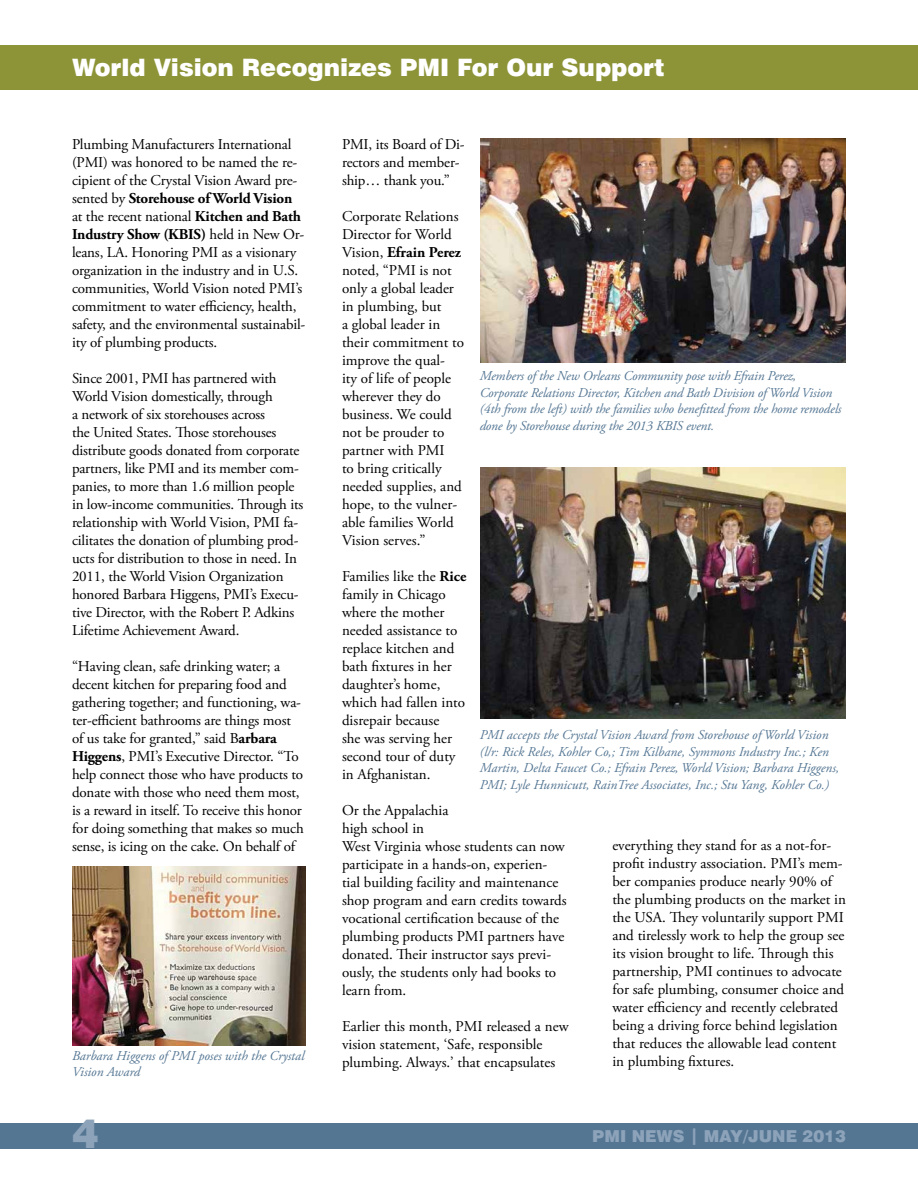
<style>
.page{position:relative;width:918px;height:1188px;background:#fff}
.page>*{position:absolute;margin:0;border:0;box-sizing:border-box;transform-origin:0 0}
.t1{font:900 40.5px "Swiss 721 BT";color:#8da3ba}
.t2{font:900 24px "Swiss 721 BT";color:#fff}
.t3{font:900 16.5px "Swiss 721 BT";color:#8da3ba}
.t4{font:15px/18px "Adobe Garamond Pro";letter-spacing:-.005em;color:#000}
.t5{font:italic 13.5px/16.5px "Adobe Garamond Pro";letter-spacing:-.01em;color:#547693}
.s1{font-weight:700}
</style>
<div class="page">
<div style="left:0;top:45px;width:918px;height:45px;background:#8d9438"></div>
<div style="left:0;top:1123px;width:918px;height:25px;background:#547693"></div>
<img style="left:72px;top:867px;width:234px;height:179px">
<img style="left:481px;top:138px;width:365px;height:225px">
<img style="left:481px;top:467px;width:365px;height:252px">
<h2 class="t2" style="left:72px;top:53px;width:345px">World Vision Recognizes PMI</h2>
<h2 class="t2" style="left:457px;top:53px;width:209px">For Our Support</h2>
<p class="t4" style="left:72px;top:136px;width:235px">Plumbing Manufacturers International (PMI) was honored to be named the re&shy;cipient of the Crystal Vision Award pre&shy;sented by <span class="s1">Storehouse of World Vision </span>at the recent national <span class="s1">Kitchen and Bath Industry Show (KBIS)</span> held in New Or&shy;leans, LA. Honoring PMI as a visionary organization in the industry and in U.S. communities, World Vision noted PMI’s commitment to water efficiency, health, safety, and the environmental sustainabil&shy;ity of plumbing products.</p>
<p class="t4" style="left:72px;top:370px;width:233px">Since 2001, PMI has partnered with World Vision domestically, through<br>a network of six storehouses across<br>the United States. Those storehouses distribute goods donated from corporate partners, like PMI and its member com&shy;panies, to more than 1.6 million people in low-income communities. Through its relationship with World Vision, PMI fa&shy;cilitates the donation of plumbing prod&shy;ucts for distribution to those in need. In 2011, the World Vision Organization honored Barbara Higgens, PMI’s Execu&shy;tive Director, with the Robert P. Adkins Lifetime Achievement Award.</p>
<p class="t4" style="left:72px;top:658px;width:233px">“Having clean, safe drinking water; a decent kitchen for preparing food and gathering together; and functioning, wa&shy;ter-efficient bathrooms are things most of us take for granted,” said B<span class="s1">arbara Higgens</span>, PMI’s Executive Director. “To help connect those who have products to donate with those who need them most, is a reward in itself. To receive this honor for doing something that makes so much sense, is icing on the cake. On behalf of</p>
<p class="t5" style="left:72px;top:1048px;width:234px">Barbara Higgens of PMI poses with the Crystal<br>Vision Award</p>
<p class="t4" style="left:342px;top:136px;width:124px">PMI, its Board of Di&shy;rectors and member&shy;ship… thank you.”</p>
<p class="t4" style="left:342px;top:208px;width:124px">Corporate Relations<br>Director for World<br>Vision, <span class="s1">Efrain Perez </span>noted, “PMI is not only a global leader in plumbing, but<br>a global leader in their commitment to improve the qual-<br>ity of life of people wherever they do business. We could not be prouder to partner with PMI<br>to bring critically needed supplies, and hope, to the vulner&shy;able families World<br>Vision serves.”</p>
<p class="t4" style="left:342px;top:568px;width:126px">Families like the <span class="s1">Rice </span>family in Chicago where the mother needed assistance to replace kitchen and bath fixtures in her daughter’s home, which had fallen into disrepair because<br>she was serving her second tour of duty in Afghanistan.</p>
<p class="t4" style="left:342px;top:802px;width:226px">Or the Appalachia<br>high school in<br>West Virginia whose students can now participate in a hands-on, experien&shy;tial building facility and maintenance shop program and earn credits towards vocational certification because of the plumbing products PMI partners have donated. Their instructor says previ&shy;ously, the students only had books to learn from.</p>
<p class="t4" style="left:342px;top:1018px;width:228px">Earlier this month, PMI released a new vision statement, ‘Safe, responsible plumbing. Always.’ that encapsulates</p>
<p class="t5" style="left:480px;top:368px;width:363px">Members of the New Orleans Community pose with Efrain Perez, Corporate Relations Director, Kitchen and Bath Division of World Vision (4th from the left) with the families who benefitted from the home remodels done by Storehouse during the 2013 KBIS event.</p>
<p class="t5" style="left:480px;top:727px;width:361px">PMI accepts the Crystal Vision Award from Storehouse of World Vision (l/r: Rick Reles, Kohler Co,; Tim Kilbane, Symmons Industry Inc.; Ken Martin, Delta Faucet Co.; Efrain Perez, World Vision; Barbara Higgens, PMI; Lyle Hunnicutt, RainTree Associates, Inc.; Stu Yang, Kohler Co.)</p>
<p class="t4" style="left:612px;top:837px;width:235px">everything they stand for as a not-for&shy;profit industry association. PMI’s mem&shy;ber companies produce nearly 90% of the plumbing products on the market in the USA. They voluntarily support PMI and tirelessly work to help the group see its vision brought to life. Through this partnership, PMI continues to advocate for safe plumbing, consumer choice and water efficiency and recently celebrated being a driving force behind legislation that reduces the allowable lead content in plumbing fixtures.</p>
<h1 class="t1" style="left:72px;top:1109px;width:28px">4</h1>
<p class="t3" style="left:592px;top:1126px;width:255px">PMI News | May/June 2013</p>
</div>
